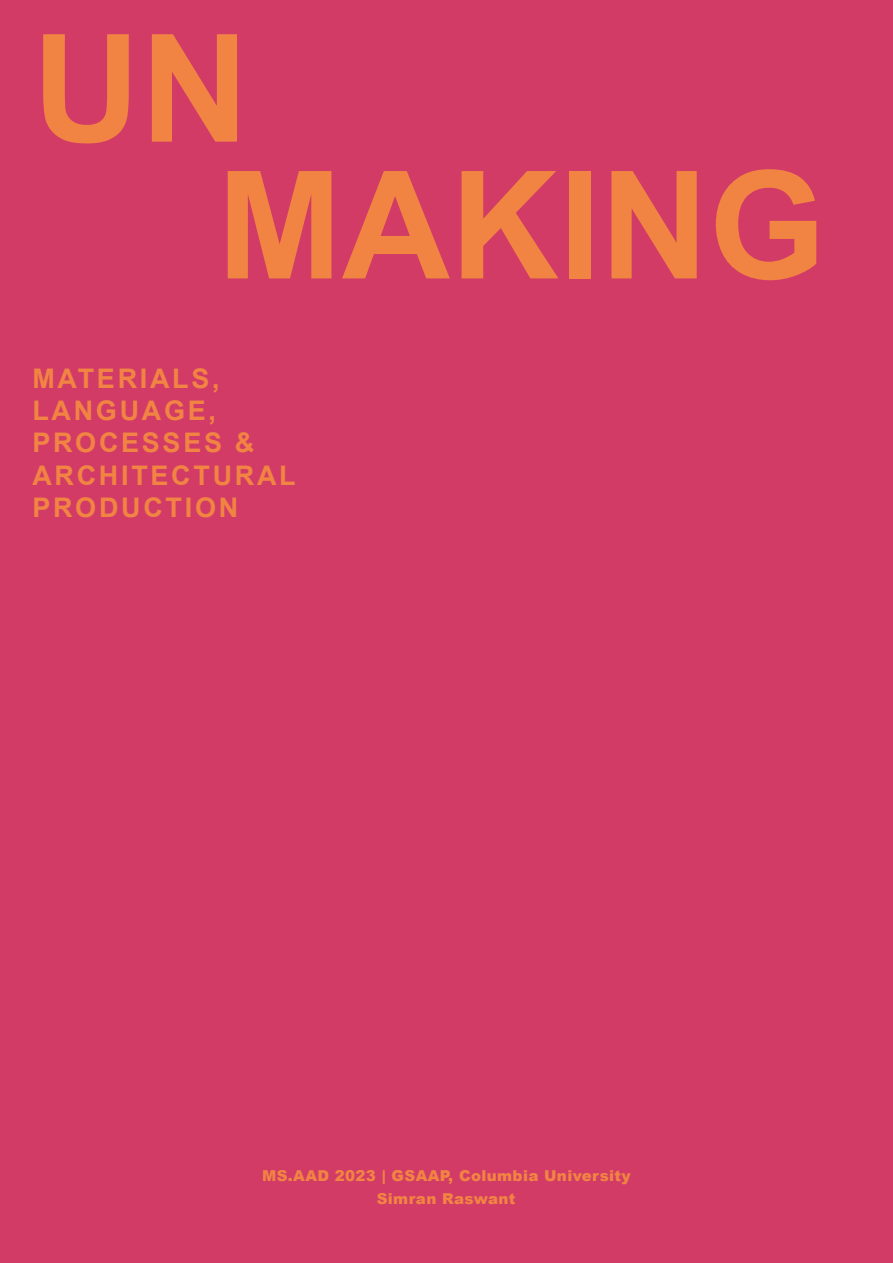
<style>
.page{position:relative;width:893px;height:1263px;background:#fff}
.page>*{position:absolute;margin:0;border:0;box-sizing:border-box;transform-origin:0 0}
.t1{font:700 150px "Arial";color:#f18443}
.t2{font:700 27px "Arial";letter-spacing:.1em;color:#f18443}
.t3{font:900 15px "Arial";letter-spacing:.025em;color:#f18443}
</style>
<div class="page">
<div style="left:0;top:0;width:892px;height:1262px;background:#d23b66"></div>
<p class="t1" style="left:32px;top:-17px;width:218px">UN</p>
<p class="t1" style="left:217px;top:120px;width:610px">MAKING</p>
<p class="t2" style="left:32px;top:359px;width:189px">MATERIALS,</p>
<p class="t2" style="left:32px;top:391px;width:185px">LANGUAGE,</p>
<p class="t2" style="left:32px;top:424px;width:224px">PROCESSES &amp;</p>
<p class="t2" style="left:32px;top:456px;width:265px">ARCHITECTURAL</p>
<p class="t2" style="left:32px;top:489px;width:207px">PRODUCTION</p>
<p class="t3" style="left:262px;top:1165px;width:370px">MS.AAD 2023 | GSAAP, Columbia University</p>
<p class="t3" style="left:377px;top:1188px;width:140px">Simran Raswant</p>
</div>
